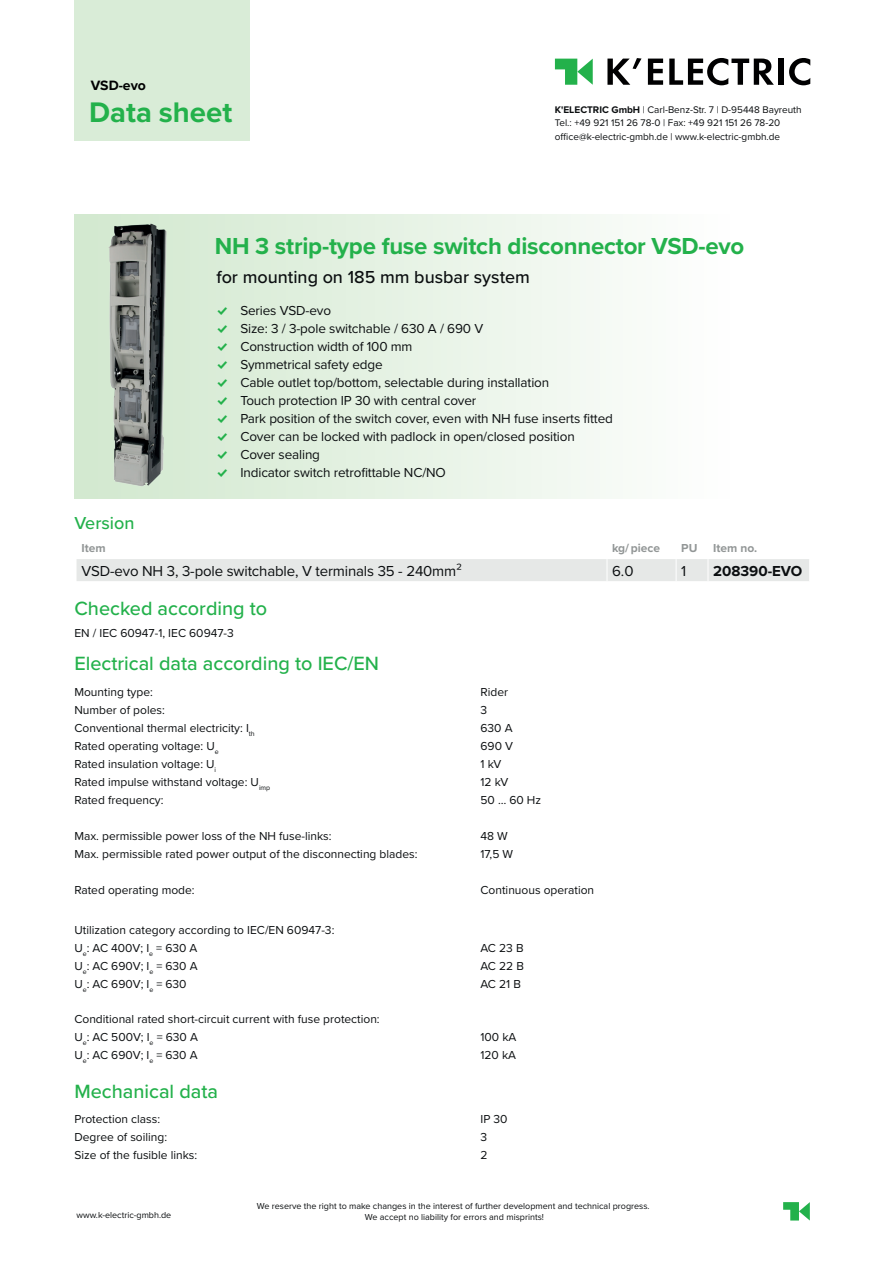
<style>
.page{position:relative;width:893px;height:1263px;background:#fff}
.page>*{position:absolute;margin:0;border:0;box-sizing:border-box;transform-origin:0 0}
.t1{font:700 29.4px "Proxima Nova";color:#23b14b}
.t2{font:700 24px "Proxima Nova";letter-spacing:-.01em;color:#23b14b}
.t3{font:500 19.95px "Proxima Nova";color:#23b14b}
.t4{font:500 18px "Proxima Nova";color:#0b0e10}
.t5{font:500 18px "Proxima Nova";color:#23b14b}
.t6{font:15px "Proxima Nova";letter-spacing:-.01em;color:#0b0e10}
.t7{font:700 15px "Proxima Nova";color:#0b0e10}
.t8{font:700 14.1px "Proxima Nova";color:#000001}
.t9{font:13.5px/18px "Proxima Nova";letter-spacing:-.01em;color:#0b0e10}
.t10{font:12px/18px "Proxima Nova";color:#0b0e10}
.t11{font:700 12px "Proxima Nova";color:#929696}
.t12{font:9.9px/13.6px "Proxima Nova";color:#0b0e10}
.t13{font:9px "Proxima Nova";color:#0b0e10}
.s1{font-weight:700}
.s2{font-family:"Modern Pictograms";color:#23b14b}
</style>
<div class="page">
<div style="left:74px;top:214px;width:736px;height:284px;background:linear-gradient(to right,#d1e8ce,#fff)"></div>
<div style="left:74px;top:0;width:175px;height:140px;background:#d9ecd7"></div>
<svg style="left:607px;top:58px;width:34px;height:27px"></svg>
<svg style="left:648px;top:59px;width:15px;height:26px"></svg>
<svg style="left:669px;top:58px;width:105px;height:27px"></svg>
<div style="left:778px;top:59px;width:6px;height:26px;background:#000001"></div>
<svg style="left:789px;top:58px;width:21px;height:27px"></svg>
<svg style="left:555px;top:59px;width:38px;height:26px"></svg>
<div style="left:77px;top:559px;width:732px;height:22px;background:#e6e8e7"></div>
<svg style="left:783px;top:1202px;width:27px;height:18px"></svg>
<img style="left:92px;top:216px;width:90px;height:274px">
<p class="t8" style="left:91px;top:75px;width:57px">VSD-evo</p>
<h1 class="t1" style="left:89px;top:91px;width:145px">Data sheet</h1>
<p class="t12" style="left:555px;top:102px;width:248px"><span class="s1">K'ELECTRIC GmbH</span> | Carl-Benz-Str. 7 | D-95448 Bayreuth<br>Tel.: +49 921 151 26 78-0 | Fax: +49 921 151 26 78-20 office@k-electric-gmbh.de | www.k-electric-gmbh.de</p>
<h2 class="t2" style="left:215px;top:228px;width:531px">NH 3 strip-type fuse switch disconnector VSD-evo</h2>
<h3 class="t4" style="left:216px;top:263px;width:315px">for mounting on 185 mm busbar system</h3>
<h3 class="t5" style="left:74px;top:509px;width:62px">Version</h3>
<p class="t9" style="left:216px;top:301px;width:398px"><span class="s2">%</span> Series VSD-evo<br><span class="s2">%</span> Size: 3 / 3-pole switchable / 630 A / 690 V<br><span class="s2">%</span> Construction width of 100 mm<br><span class="s2">%</span> Symmetrical safety edge<br><span class="s2">%</span> Cable outlet top/bottom, selectable during installation<br><span class="s2">%</span> Touch protection IP 30 with central cover<br><span class="s2">%</span> Park position of the switch cover, even with NH fuse inserts fitted <span class="s2">%</span> Cover can be locked with padlock in open/closed position<br><span class="s2">%</span> Cover sealing<br><span class="s2">%</span> Indicator switch retrofittable NC/NO</p>
<p class="t11" style="left:82px;top:539px;width:26px">Item</p>
<p class="t11" style="left:612px;top:539px;width:49px">kg/ piece</p>
<p class="t11" style="left:681px;top:539px;width:18px">PU</p>
<p class="t11" style="left:713px;top:539px;width:46px">Item no.</p>
<p class="t6" style="left:82px;top:560px;width:382px">VSD-evo NH 3, 3-pole switchable, V terminals 35 - 240mm²</p>
<p class="t6" style="left:612px;top:560px;width:23px">6.0</p>
<p class="t6" style="left:681px;top:560px;width:7px">1</p>
<p class="t7" style="left:713px;top:560px;width:91px">208390-EVO</p>
<h3 class="t3" style="left:74px;top:594px;width:194px">Checked according to</h3>
<p class="t10" style="left:74px;top:623px;width:161px">EN / IEC 60947-1, IEC 60947-3</p>
<h3 class="t3" style="left:74px;top:649px;width:306px">Electrical data according to IEC/EN</h3>
<p class="t10" style="left:74px;top:683px;width:80px">Mounting type:</p>
<p class="t10" style="left:480px;top:683px;width:29px">Rider</p>
<p class="t10" style="left:74px;top:701px;width:92px">Number of poles:</p>
<p class="t10" style="left:480px;top:701px;width:8px">3</p>
<p class="t10" style="left:74px;top:718px;width:182px">Conventional thermal electricity: I<sub>th</sub></p>
<p class="t10" style="left:480px;top:718px;width:34px">630 A</p>
<p class="t10" style="left:74px;top:736px;width:146px">Rated operating voltage: U<sub>e</sub></p>
<p class="t10" style="left:480px;top:736px;width:34px">690 V</p>
<p class="t10" style="left:74px;top:754px;width:143px">Rated insulation voltage: U<sub>i</sub></p>
<p class="t10" style="left:480px;top:754px;width:22px">1 kV</p>
<p class="t10" style="left:74px;top:772px;width:197px">Rated impulse withstand voltage: U<sub>imp</sub></p>
<p class="t10" style="left:480px;top:772px;width:30px">12 kV</p>
<p class="t10" style="left:74px;top:790px;width:91px">Rated frequency:</p>
<p class="t10" style="left:480px;top:790px;width:62px">50 … 60 Hz</p>
<p class="t10" style="left:74px;top:826px;width:259px">Max. permissible power loss of the NH fuse-links:</p>
<p class="t10" style="left:480px;top:826px;width:29px">48 W</p>
<p class="t10" style="left:74px;top:844px;width:345px">Max. permissible rated power output of the disconnecting blades:</p>
<p class="t10" style="left:480px;top:844px;width:34px">17,5 W</p>
<p class="t10" style="left:74px;top:880px;width:122px">Rated operating mode:</p>
<p class="t10" style="left:480px;top:880px;width:115px">Continuous operation</p>
<p class="t10" style="left:74px;top:920px;width:261px">Utilization category according to IEC/EN 60947-3:<br>U<sub>e</sub>: AC 400V; I<sub>e</sub> = 630 A</p>
<p class="t10" style="left:480px;top:938px;width:45px">AC 23 B</p>
<p class="t10" style="left:74px;top:956px;width:125px">U<sub>e</sub>: AC 690V; I<sub>e</sub> = 630 A</p>
<p class="t10" style="left:480px;top:956px;width:45px">AC 22 B</p>
<p class="t10" style="left:74px;top:974px;width:114px">U<sub>e</sub>: AC 690V; I<sub>e</sub> = 630</p>
<p class="t10" style="left:480px;top:974px;width:42px">AC 21 B</p>
<p class="t10" style="left:74px;top:1010px;width:307px">Conditional rated short-circuit current with fuse protection:<br>U<sub>e</sub>: AC 500V; I<sub>e</sub> = 630 A</p>
<p class="t10" style="left:480px;top:1028px;width:37px">100 kA</p>
<p class="t10" style="left:74px;top:1046px;width:125px">U<sub>e</sub>: AC 690V; I<sub>e</sub> = 630 A</p>
<p class="t10" style="left:480px;top:1046px;width:37px">120 kA</p>
<h3 class="t3" style="left:74px;top:1076px;width:145px">Mechanical data</h3>
<p class="t10" style="left:74px;top:1110px;width:87px">Protection class:</p>
<p class="t10" style="left:480px;top:1110px;width:29px">IP 30</p>
<p class="t10" style="left:74px;top:1128px;width:94px">Degree of soiling:</p>
<p class="t10" style="left:480px;top:1128px;width:8px">3</p>
<p class="t10" style="left:74px;top:1146px;width:124px">Size of the fusible links:</p>
<p class="t10" style="left:480px;top:1146px;width:9px">2</p>
<p class="t13" style="left:257px;top:1199px;width:394px">We reserve the right to make changes in the interest of further development and technical progress.</p>
<p class="t13" style="left:77px;top:1208px;width:96px">www.k-electric-gmbh.de</p>
<p class="t13" style="left:365px;top:1211px;width:181px">We accept no liability for errors and misprints!</p>
</div>
